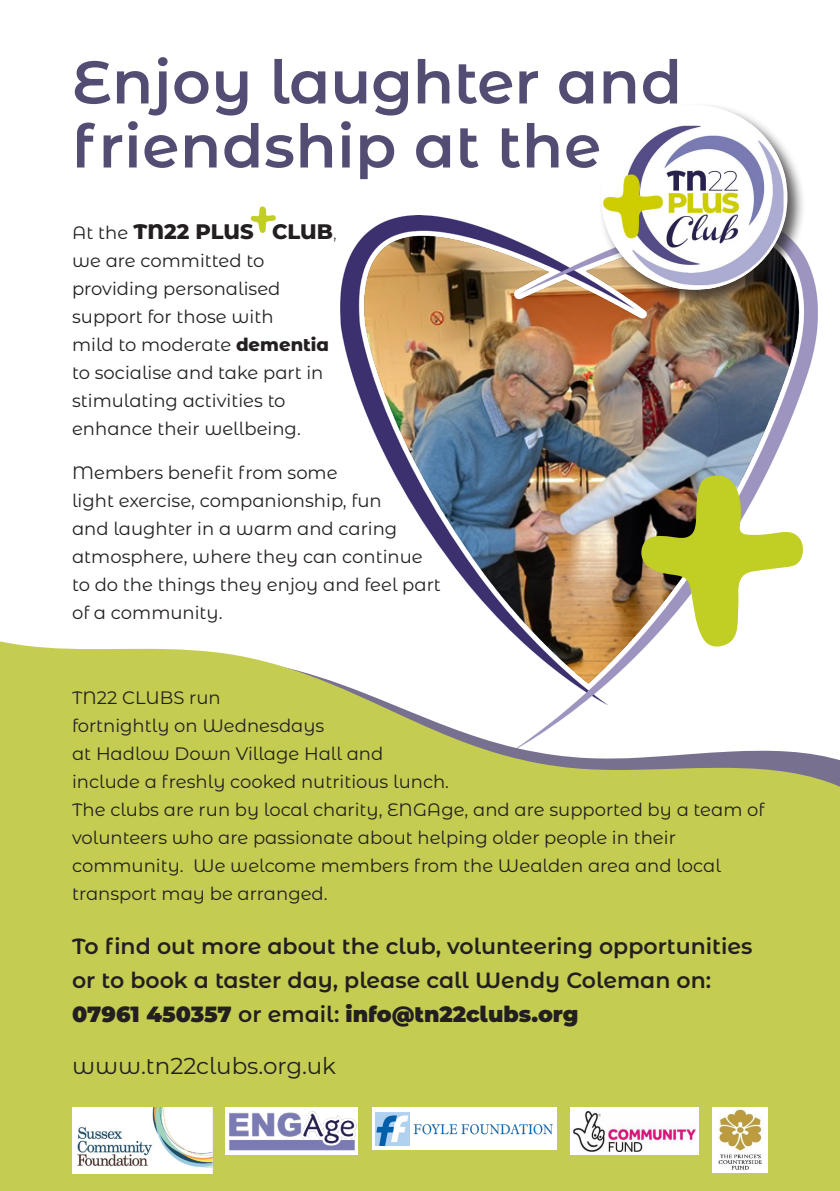
<style>
.page{position:relative;width:840px;height:1191px;background:#fff}
.page>*{position:absolute;margin:0;border:0;box-sizing:border-box;transform-origin:0 0}
.t1{font:600 60px/64px "Montserrat Alternates";letter-spacing:.01em;color:#534c73}
.t2{font:23px "Montserrat Alternates";color:#231f20}
.t3{font:600 22px/34px "Montserrat Alternates";color:#231f20}
.t4{font:900 22px "Montserrat Alternates";color:#231f20}
.t5{font:800 21px "Montserrat Alternates";color:#231f20}
.t6{font:18px/28px "Montserrat Alternates";color:#231f20}
.s1{font-weight:400;font-size:18px}
.s2{font-weight:300;font-size:18px}
.s3{font-weight:800}
.s4{font-weight:600}
</style>
<div class="page">
<img style="left:340px;top:215px;width:476px;height:410px">
<svg style="left:0;top:625px;width:839px;height:566px;background:#cad169"></svg>
<div style="left:598px;top:102px;width:208px;height:207px;background:#231f20;opacity:.75"></div>
<div style="left:601px;top:105px;width:186px;height:185px;background:#fff;border-radius:50%"></div>
<img style="left:601px;top:124px;width:184px;height:164px">
<svg style="left:251px;top:206px;width:25px;height:27px"></svg>
<img style="left:225px;top:1107px;width:133px;height:48px">
<img style="left:72px;top:1107px;width:140px;height:66px">
<img style="left:712px;top:1107px;width:55px;height:65px">
<div style="left:371px;top:1107px;width:185px;height:43px;background:#fff"></div>
<img style="left:375px;top:1112px;width:178px;height:33px">
<div style="left:569px;top:1107px;width:129px;height:48px;background:#fff"></div>
<img style="left:573px;top:1111px;width:121px;height:40px">
<svg style="left:640px;top:475px;width:162px;height:171px"></svg>
<p class="t1" style="left:72px;top:47px;width:611px">Enjoy laughter and friendship at the</p>
<p class="t5" style="left:72px;top:216px;width:266px"><span class="s1">At the</span> TN22 PLUS CLUB<span class="s2">,</span></p>
<p class="t6" style="left:72px;top:246px;width:194px">we are committed to</p>
<p class="t6" style="left:72px;top:274px;width:210px">providing personalised</p>
<p class="t6" style="left:72px;top:302px;width:203px">support for those with</p>
<p class="t6" style="left:72px;top:330px;width:258px">mild to moderate <span class="s3">dementia</span></p>
<p class="t6" style="left:72px;top:358px;width:253px">to socialise and take part in</p>
<p class="t6" style="left:72px;top:386px;width:215px">stimulating activities to</p>
<p class="t6" style="left:72px;top:414px;width:230px">enhance their wellbeing.</p>
<p class="t6" style="left:72px;top:458px;width:267px">Members benefit from some</p>
<p class="t6" style="left:72px;top:486px;width:311px">light exercise, companionship, fun</p>
<p class="t6" style="left:72px;top:514px;width:326px">and laughter in a warm and caring</p>
<p class="t6" style="left:72px;top:542px;width:352px">atmosphere, where they can continue</p>
<p class="t6" style="left:72px;top:570px;width:370px">to do the things they enjoy and feel part</p>
<p class="t6" style="left:72px;top:598px;width:152px">of a community.</p>
<p class="t6" style="left:72px;top:682px;width:150px">TN22 CLUBS run</p>
<p class="t6" style="left:72px;top:710px;width:254px">fortnightly on Wednesdays</p>
<p class="t6" style="left:72px;top:738px;width:313px">at Hadlow Down Village Hall and</p>
<p class="t6" style="left:72px;top:766px;width:378px">include a freshly cooked nutritious lunch.</p>
<p class="t6" style="left:72px;top:794px;width:693px">The clubs are run by local charity, ENGAge, and are supported by a team of volunteers who are passionate about helping older people in their</p>
<p class="t6" style="left:72px;top:850px;width:650px">community. We welcome members from the Wealden area and local transport may be arranged.</p>
<p class="t3" style="left:72px;top:928px;width:681px">To find out more about the club, volunteering opportunities or to book a taster day, please call Wendy Coleman on:</p>
<p class="t4" style="left:72px;top:997px;width:507px">07961 450357 <span class="s4">or email:</span> info@tn22clubs.org</p>
<p class="t2" style="left:72px;top:1049px;width:265px">www.tn22clubs.org.uk</p>
</div>
